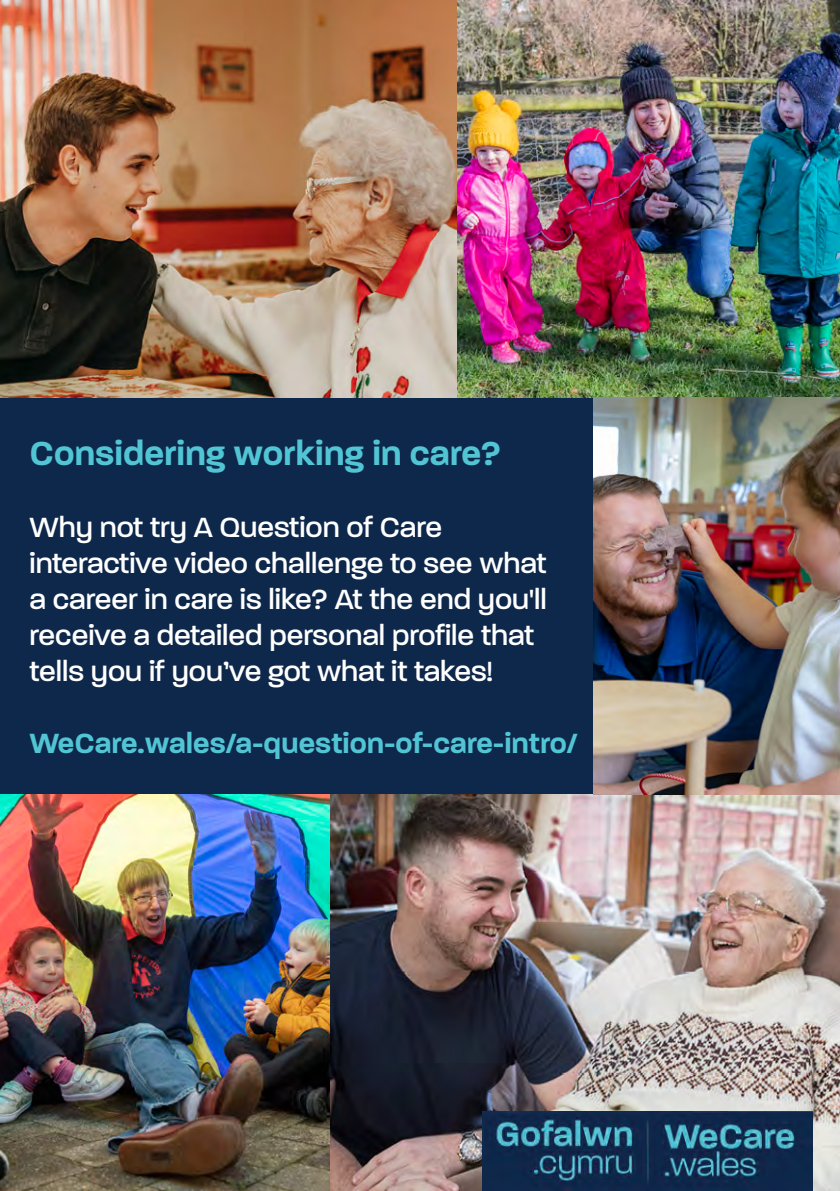
<style>
.page{position:relative;width:840px;height:1191px;background:#fff}
.page>*{position:absolute;margin:0;border:0;box-sizing:border-box;transform-origin:0 0}
.t1{font:600 36px "Paralucent";color:#52c5d5}
.t2{font:500 30px/36px "Paralucent";color:#fff}
.t3{font:600 30px "Paralucent";color:#52c5d5}
</style>
<div class="page">
<div style="left:0;top:363px;width:592px;height:482px;background:#0e284b"></div>
<img style="left:0;top:794px;width:839px;height:397px">
<img style="left:0;top:0;width:839px;height:397px">
<img style="left:592px;top:397px;width:247px;height:397px">
<img style="left:482px;top:1111px;width:330px;height:80px">
<p class="t1" style="left:30px;top:432px;width:472px">Considering working in care?</p>
<p class="t2" style="left:30px;top:509px;width:518px">Why not try A Question of Care interactive video challenge to see what a career in care is like? At the end you'll receive a detailed personal profile that tells you if you’ve got what it takes!</p>
<p class="t3" style="left:30px;top:725px;width:549px">WeCare.wales/a-question-of-care-intro/</p>
</div>
